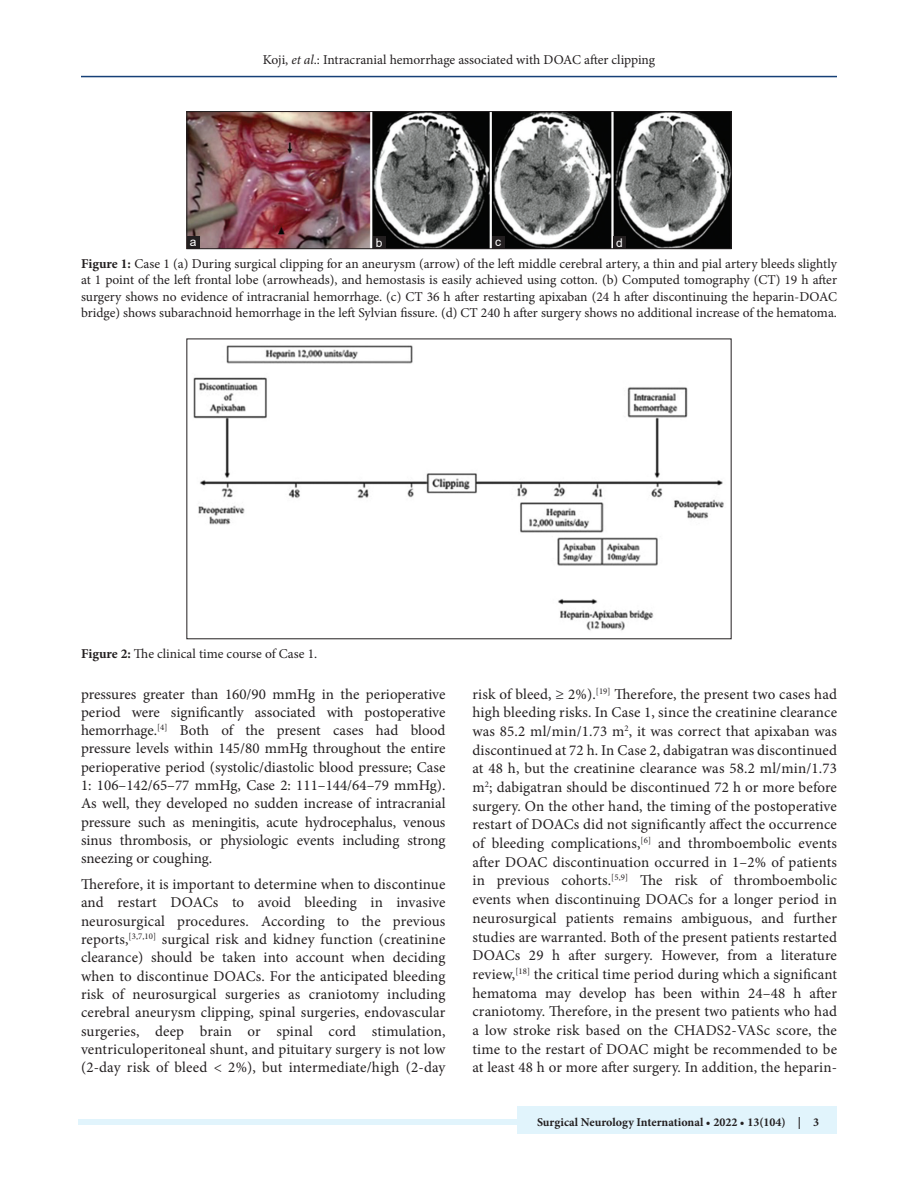
<style>
.page{position:relative;width:918px;height:1188px;background:#fff}
.page>*{position:absolute;margin:0;border:0;box-sizing:border-box;transform-origin:0 0}
.TX{font:15px/18.8px "Minion Pro";letter-spacing:.005em;color:#231f20;text-align:justify}
.FGC{font:13.5px/16.5px "Minion Pro";color:#231f20;text-align:justify}
.JF{font:700 12px "Minion Pro";color:#231f20}
.LABEL{font:12px "Arial";color:#fff}
.s1{font-style:italic}
.s2{font-weight:700}
</style>
<div class="page">
<hr style="left:81px;top:76px;width:756px;height:1px;background:#164077">
<div style="left:78px;top:1119px;width:756px;height:6px;background:#e1f4fc"></div>
<div style="left:518px;top:1106px;width:319px;height:28px;background:#e1f4fc"></div>
<img style="left:193px;top:345px;width:531px;height:286px">
<img style="left:189px;top:113px;width:540px;height:134px">
<div style="left:187px;top:111px;width:544px;height:138px;border:1px solid #231f20"></div>
<div style="left:613px;top:236px;width:13px;height:13px;background:#231f20"></div>
<div style="left:492px;top:236px;width:13px;height:13px;background:#231f20"></div>
<div style="left:373px;top:236px;width:12px;height:13px;background:#231f20"></div>
<div style="left:187px;top:236px;width:12px;height:13px;background:#231f20"></div>
<p class="FGC" style="left:263px;top:51px;width:394px">Koji, <span class="s1">et al</span>.: Intracranial hemorrhage associated with DOAC after clipping</p>
<p class="LABEL" style="left:190px;top:233px;width:8px">a</p>
<p class="LABEL" style="left:376px;top:234px;width:8px">b</p>
<p class="LABEL" style="left:495px;top:233px;width:7px">c</p>
<p class="LABEL" style="left:616px;top:234px;width:8px">d</p>
<p class="FGC" style="left:81px;top:255px;width:758px"><span class="s2">Figure 1:</span> Case 1 (a) During surgical clipping for an aneurysm (arrow) of the left middle cerebral artery, a thin and pial artery bleeds slightly at 1 point of the left frontal lobe (arrowheads), and hemostasis is easily achieved using cotton. (b) Computed tomography (CT) 19 h after surgery shows no evidence of intracranial hemorrhage. (c) CT 36 h after restarting apixaban (24 h after discontinuing the heparin-DOAC bridge) shows subarachnoid hemorrhage in the left Sylvian fissure. (d) CT 240 h after surgery shows no additional increase of the hematoma.</p>
<p class="FGC" style="left:81px;top:645px;width:238px"><span class="s2">Figure 2:</span> The clinical time course of Case 1.</p>
<p class="TX" style="left:81px;top:685px;width:366px;line-height:18.3px">pressures greater than 160/90 mmHg in the perioperative period were significantly associated with postoperative hemorrhage.<sup>[4]</sup> Both of the present cases had blood pressure levels within 145/80 mmHg throughout the entire perioperative period (systolic/diastolic blood pressure; Case 1: 106–142/65–77 mmHg, Case 2: 111–144/64–79 mmHg).<br>As well, they developed no sudden increase of intracranial pressure such as meningitis, acute hydrocephalus, venous sinus thrombosis, or physiologic events including strong sneezing or coughing.</p>
<p class="TX" style="left:81px;top:875px;width:366px;line-height:18.3px">Therefore, it is important to determine when to discontinue and restart DOACs to avoid bleeding in invasive neurosurgical procedures. According to the previous reports,<sup>[3,7,10]</sup> surgical risk and kidney function (creatinine clearance) should be taken into account when deciding when to discontinue DOACs. For the anticipated bleeding risk of neurosurgical surgeries as craniotomy including cerebral aneurysm clipping, spinal surgeries, endovascular surgeries, deep brain or spinal cord stimulation, ventriculoperitoneal shunt, and pituitary surgery is not low (2-day risk of bleed &lt; 2%), but intermediate/high (2-day</p>
<p class="TX" style="left:472px;top:684px;width:366px">risk of bleed, ≥ 2%).<sup>[19]</sup> Therefore, the present two cases had high bleeding risks. In Case 1, since the creatinine clearance was 85.2 ml/min/1.73 m<sup>2</sup>, it was correct that apixaban was discontinued at 72 h. In Case 2, dabigatran was discontinued at 48 h, but the creatinine clearance was 58.2 ml/min/1.73 m<sup>2</sup>; dabigatran should be discontinued 72 h or more before surgery. On the other hand, the timing of the postoperative restart of DOACs did not significantly affect the occurrence of bleeding complications,<sup>[6]</sup> and thromboembolic events after DOAC discontinuation occurred in 1–2% of patients in previous cohorts.<sup>[5,9]</sup> The risk of thromboembolic events when discontinuing DOACs for a longer period in neurosurgical patients remains ambiguous, and further studies are warranted. Both of the present patients restarted DOACs 29 h after surgery. However, from a literature review,<sup>[18]</sup> the critical time period during which a significant hematoma may develop has been within 24–48 h after craniotomy. Therefore, in the present two patients who had a low stroke risk based on the CHADS2-VASc score, the time to the restart of DOAC might be recommended to be at least 48 h or more after surgery. In addition, the heparin-</p>
<p class="JF" style="left:537px;top:1113px;width:284px">Surgical Neurology International • 2022 • 13(104) | 3</p>
</div>
